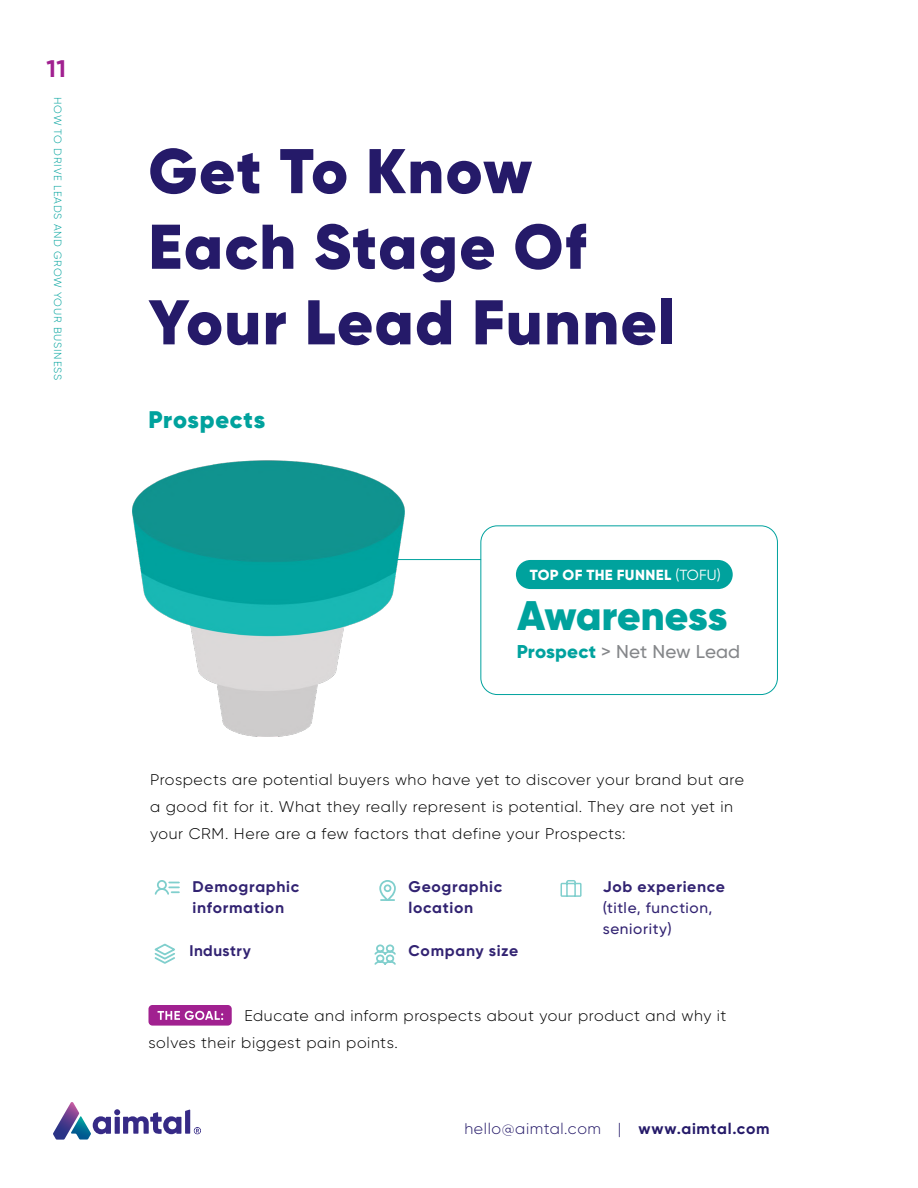
<style>
.page{position:relative;width:918px;height:1188px;background:#fff}
.page>*{position:absolute;margin:0;border:0;box-sizing:border-box;transform-origin:0 0}
.t1{font:900 63px/75.6px "Gilroy";letter-spacing:.025em;color:#251a69}
.t2{font:900 41.25px "Gilroy";color:#00a29d}
.t3{font:900 24px "Gilroy";letter-spacing:.03em;color:#00a29d}
.t4{font:700 24px "Gilroy";color:#a12190}
.t5{font:500 18.6px "Gilroy";letter-spacing:.005em;color:#85878a}
.t6{font:300 15.45px/27px "Gilroy";letter-spacing:.035em;color:#000}
.t7{font:700 15.45px/21px "Gilroy";letter-spacing:.045em;color:#322372}
.t8{font:300 15.45px "Gilroy";letter-spacing:.035em;color:#251a69}
.t9{font:500 15px/21px "Gilroy";letter-spacing:.045em;color:#322372}
.t10{font:800 14.7px "Gilroy";letter-spacing:.025em;color:#fff}
.t11{font:300 10.5px "Gilroy";letter-spacing:.075em;color:#00a29d}
.s1{font-weight:400}
.s2{font-weight:800;color:#00a29e}
.s3{font-weight:700}
</style>
<div class="page">
<svg style="left:53px;top:1102px;width:148px;height:38px"></svg>
<div style="left:480px;top:525px;width:298px;height:170px;border:1px solid #00a29e;border-radius:17px"></div>
<svg style="left:374px;top:944px;width:22px;height:21px"></svg>
<div style="left:516px;top:560px;width:217px;height:29px;background:#00a29d;border-radius:15px"></div>
<img style="left:132px;top:460px;width:273px;height:276px">
<hr style="left:364px;top:559px;width:117px;height:1px;background:#00a29e">
<svg style="left:154px;top:880px;width:26px;height:15px"></svg>
<svg style="left:560px;top:880px;width:22px;height:17px"></svg>
<svg style="left:154px;top:943px;width:21px;height:21px"></svg>
<svg style="left:379px;top:880px;width:17px;height:21px"></svg>
<div style="left:148px;top:1005px;width:84px;height:21px;background:#a12190;border-radius:4px"></div>
<svg style="left:158px;top:1011px;width:65px;height:9px"></svg>
<h3 class="t4" style="left:46px;top:53px;width:21px">11</h3>
<p class="t11" style="left:64px;top:97px;width:284px;rotate:90deg">HOW TO DRIVE LEADS AND GROW YOUR BUSINESS</p>
<h1 class="t1" style="left:148px;top:133px;width:528px">Get To Know<br>Each Stage Of<br>Your Lead Funnel</h1>
<h3 class="t3" style="left:148px;top:404px;width:118px">Prospects</h3>
<p class="t10" style="left:530px;top:566px;width:193px">TOP OF THE FUNNEL <span class="s1">(TOFU)</span></p>
<h2 class="t2" style="left:517px;top:589px;width:212px">Awareness</h2>
<p class="t5" style="left:517px;top:640px;width:225px"><span class="s2">Prospect</span> &gt; Net New Lead</p>
<p class="t6" style="left:150px;top:766px;width:595px">Prospects are potential buyers who have yet to discover your brand but are a good fit for it. What they really represent is potential. They are not yet in your CRM. Here are a few factors that define your Prospects:</p>
<p class="t7" style="left:193px;top:876px;width:108px">Demographic information</p>
<p class="t7" style="left:603px;top:876px;width:124px">Job experience</p>
<p class="t7" style="left:409px;top:876px;width:95px">Geographic location</p>
<p class="t9" style="left:603px;top:897px;width:111px">(title, function, seniority)</p>
<p class="t7" style="left:189px;top:940px;width:63px">Industry</p>
<p class="t7" style="left:409px;top:940px;width:111px">Company size</p>
<p class="t6" style="left:148px;top:1002px;width:580px;text-indent:96px">Educate and inform prospects about your product and why it solves their biggest pain points.</p>
<p class="t8" style="left:464px;top:1119px;width:307px">hello@aimtal.com | <span class="s3">www.aimtal.com</span></p>
</div>
